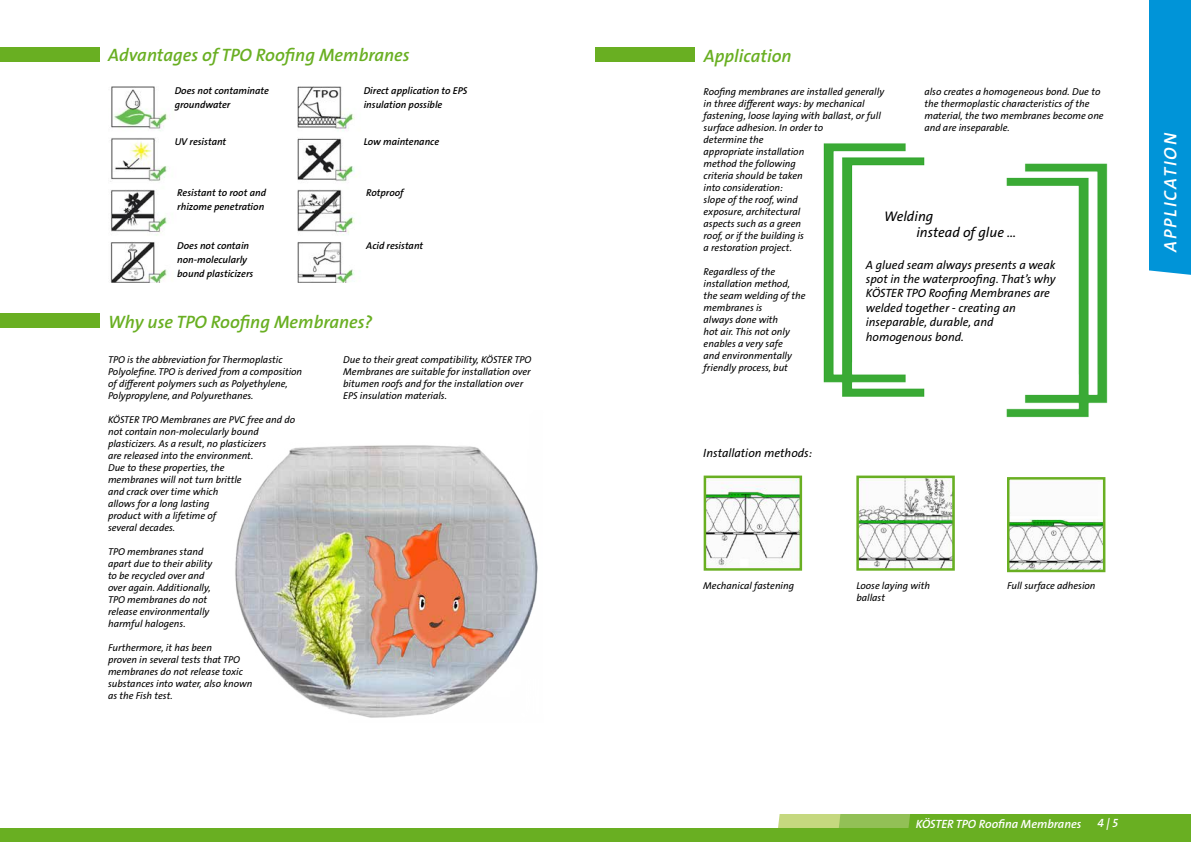
<style>
.page{position:relative;width:1191px;height:842px;background:#fff}
.page>*{position:absolute;margin:0;border:0;box-sizing:border-box;transform-origin:0 0}
.t1{font:18px "The Sans LP6 Se Bld IT";color:#69af22}
.t2{font:18px "The Sans LP6 Se Bld IT";letter-spacing:.105em;color:#fff}
.t3{font:14px/16.8px "The Sans LP5 Plain IT";color:#000}
.t4{font:12px/14.4px "The Sans LP5 Plain IT";color:#000}
.t5{font:12px "The Sans LP6 Se Bld IT";color:#fff}
.t6{font:10px/12px "The Sans LP5 Plain IT";color:#000}
.t7{font:10px/14px "The Sans LP6 Se Bld IT";color:#000}
.s1{color:#fff}
</style>
<div class="page">
<div style="left:1149px;top:0;width:42px;height:275px;background:#0094d8"></div>
<svg style="left:778px;top:814px;width:413px;height:14px;background:#7db838"></svg>
<div style="left:0;top:828px;width:1191px;height:14px;background:#69af22"></div>
<img style="left:110px;top:87px;width:247px;height:195px">
<div style="left:595px;top:47px;width:99px;height:14px;background:#69af22"></div>
<div style="left:0;top:313px;width:99px;height:15px;background:#69af22"></div>
<img style="left:235px;top:445px;width:303px;height:273px">
<img style="left:823px;top:143px;width:285px;height:275px">
<img style="left:706px;top:479px;width:93px;height:89px">
<div style="left:703px;top:476px;width:99px;height:95px;border:2px solid #69af22"></div>
<img style="left:859px;top:479px;width:92px;height:89px">
<div style="left:856px;top:476px;width:98px;height:95px;border:2px solid #69af22"></div>
<img style="left:1010px;top:480px;width:92px;height:89px">
<div style="left:1007px;top:477px;width:98px;height:95px;border:2px solid #69af22"></div>
<div style="left:0;top:47px;width:99px;height:14px;background:#69af22"></div>
<h1 class="t1" style="left:108px;top:43px;width:303px">Advantages of TPO Roofing Membranes</h1>
<p class="t7" style="left:175px;top:84px;width:96px">Does not contaminate groundwater</p>
<p class="t7" style="left:364px;top:84px;width:105px">Direct application to EPS insulation possible</p>
<p class="t7" style="left:175px;top:136px;width:53px">UV resistant</p>
<p class="t7" style="left:364px;top:136px;width:77px">Low maintenance</p>
<p class="t7" style="left:177px;top:187px;width:90px">Resistant to root and rhizome penetration</p>
<p class="t7" style="left:366px;top:187px;width:39px">Rotproof</p>
<p class="t7" style="left:177px;top:239px;width:78px">Does not contain non-molecularly bound plasticizers</p>
<p class="t7" style="left:366px;top:239px;width:58px">Acid resistant</p>
<h1 class="t1" style="left:108px;top:310px;width:266px">Why use TPO Roofing Membranes?</h1>
<p class="t6" style="left:108px;top:354px;width:196px">TPO is the abbreviation for Thermoplastic Polyolefine. TPO is derived from a composition of different polymers such as Polyethylene, Polypropylene, and Polyurethanes.</p>
<p class="t6" style="left:108px;top:414px;width:189px">KÖSTER TPO Membranes are PVC free and do not contain non-molecularly bound plasticizers. As a result, no plasticizers<br>are released into the environment.<br>Due to these properties, the<br>membranes will not turn brittle<br>and crack over time which<br>allows for a long lasting<br>product with a lifetime of<br>several decades.</p>
<p class="t6" style="left:108px;top:546px;width:106px">TPO membranes stand apart due to their ability to be recycled over and over again. Additionally,<br>TPO membranes do not release environmentally harmful halogens.</p>
<p class="t6" style="left:108px;top:642px;width:146px">Furthermore, it has been<br>proven in several tests that TPO membranes do not release toxic substances into water, also known as the Fish test.</p>
<p class="t6" style="left:343px;top:354px;width:189px">Due to their great compatibility, KÖSTER TPO Membranes are suitable for installation over bitumen roofs and for the installation over EPS insulation materials.</p>
<h1 class="t1" style="left:704px;top:43px;width:89px">Application</h1>
<p class="t6" style="left:703px;top:86px;width:182px">Roofing membranes are installed generally in three different ways: by mechanical fastening, loose laying with ballast, or full surface adhesion. In order to<br>determine the<br>appropriate installation<br>method the following<br>criteria should be taken<br>into consideration:<br>slope of the roof, wind<br>exposure, architectural<br>aspects such as a green<br>roof, or if the building is<br>a restoration project.</p>
<p class="t6" style="left:703px;top:266px;width:104px">Regardless of the installation method, the seam welding of the membranes is<br>always done with<br>hot air. This not only enables a very safe<br>and environmentally friendly process, but</p>
<p class="t6" style="left:924px;top:86px;width:181px">also creates a homogeneous bond. Due to the thermoplastic characteristics of the material, the two membranes become one and are inseparable.</p>
<h2 class="t3" style="left:866px;top:208px;width:150px;text-indent:18px">Welding <span class="s1">-----------</span>instead of glue …</h2>
<p class="t4" style="left:866px;top:258px;width:191px">A glued seam always presents a weak spot in the waterproofing. That’s why<br>KÖSTER TPO Roofing Membranes are welded together - creating an inseparable, durable, and homogenous bond.</p>
<p class="t4" style="left:703px;top:446px;width:110px">Installation methods:</p>
<p class="t6" style="left:703px;top:580px;width:92px">Mechanical fastening</p>
<p class="t6" style="left:856px;top:580px;width:75px">Loose laying with ballast</p>
<p class="t6" style="left:1007px;top:580px;width:90px">Full surface adhesion</p>
<h1 class="t2" style="left:1158px;top:252px;width:121px;rotate:-90deg">APPLICATION</h1>
<p class="t5" style="left:915px;top:816px;width:167px">KÖSTER TPO Roofing Membranes</p>
<p class="t5" style="left:1097px;top:815px;width:22px">4 | 5</p>
</div>
